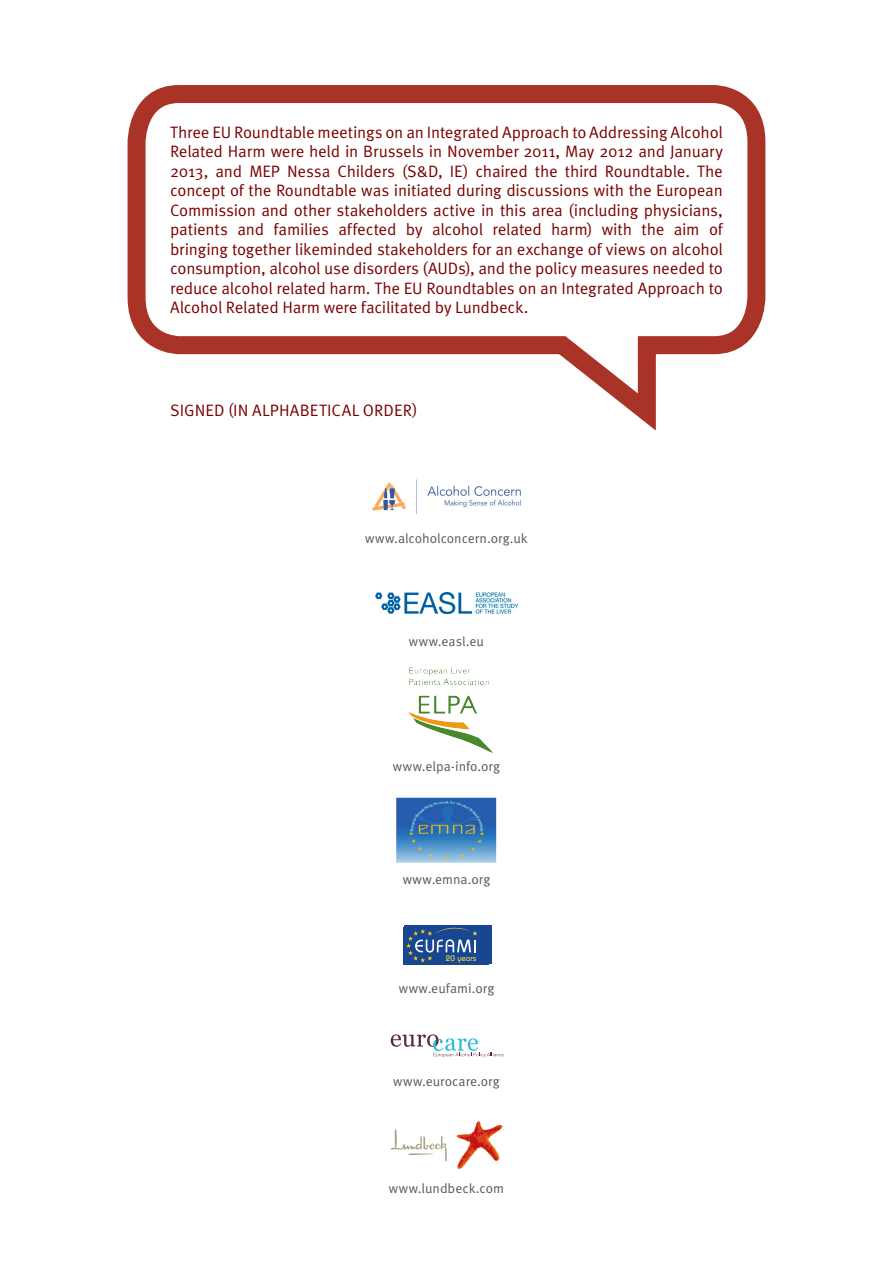
<style>
.page{position:relative;width:893px;height:1263px;background:#fff}
.page>*{position:absolute;margin:0;border:0;box-sizing:border-box;transform-origin:0 0}
.t1{font:16.5px/19.5px "Meta Pro";letter-spacing:-.01em;color:#790100;text-align:justify}
.t2{font:13.5px "Meta Pro";letter-spacing:-.005em;color:#57585a}
.t3{font:500 8.1px "Bauhaus";color:#fed543}
</style>
<div class="page">
<svg style="left:127px;top:85px;width:639px;height:346px"></svg>
<img style="left:396px;top:797px;width:101px;height:66px">
<img style="left:375px;top:593px;width:143px;height:21px">
<svg style="left:391px;top:1129px;width:56px;height:33px"></svg>
<svg style="left:457px;top:1121px;width:46px;height:48px"></svg>
<img style="left:372px;top:479px;width:149px;height:35px">
<img style="left:409px;top:667px;width:84px;height:86px">
<div style="left:404px;top:925px;width:87px;height:39px;background:#164790"></div>
<svg style="left:406px;top:928px;width:71px;height:34px"></svg>
<svg style="left:391px;top:1034px;width:113px;height:23px"></svg>
<p class="t1" style="left:170px;top:123px;width:554px">Three EU Roundtable meetings on an Integrated Approach to Addressing Alcohol Related Harm were held in Brussels in November 2011, May 2012 and January 2013, and MEP Nessa Childers (S&amp;D, IE) chaired the third Roundtable. The concept of the Roundtable was initiated during discussions with the European Commission and other stakeholders active in this area (including physicians, patients and families affected by alcohol related harm) with the aim of bringing together likeminded stakeholders for an exchange of views on alcohol consumption, alcohol use disorders (AUDs), and the policy measures needed to reduce alcohol related harm. The EU Roundtables on an Integrated Approach to Alcohol Related Harm were facilitated by Lundbeck.</p>
<p class="t1" style="left:170px;top:401px;width:249px">SIGNED (IN ALPHABETICAL ORDER)</p>
<p class="t2" style="left:365px;top:530px;width:164px">www.alcoholconcern.org.uk</p>
<p class="t2" style="left:409px;top:633px;width:77px">www.easl.eu</p>
<p class="t2" style="left:393px;top:757px;width:109px">www.elpa-info.org</p>
<p class="t2" style="left:403px;top:871px;width:89px">www.emna.org</p>
<p class="t3" style="left:446px;top:953px;width:32px">20 years</p>
<p class="t2" style="left:399px;top:979px;width:97px">www.eufami.org</p>
<p class="t2" style="left:393px;top:1073px;width:108px">www.eurocare.org</p>
<p class="t2" style="left:389px;top:1179px;width:117px">www.lundbeck.com</p>
</div>
